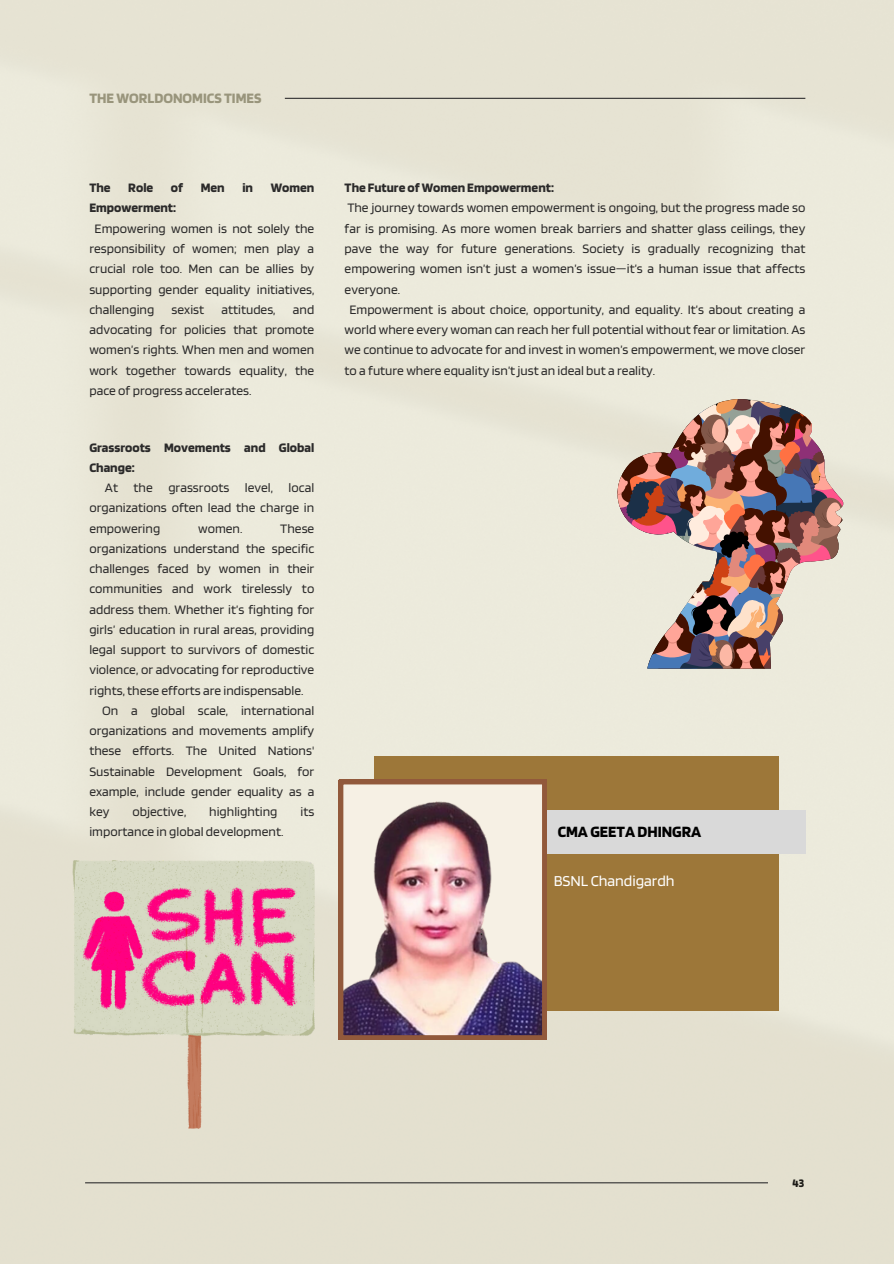
<style>
.page{position:relative;width:894px;height:1264px;background:#fff}
.page>*{position:absolute;margin:0;border:0;box-sizing:border-box;transform-origin:0 0}
.t1{font:700 16.35px "Blinker";color:#000}
.t2{font:15.75px "Blinker";letter-spacing:-.005em;color:#fff}
.t3{font:700 15px "Blinker";color:#99957c}
.t4{font:13.5px/20.2px "Blinker";color:#2b2a2a;text-align:justify}
.t5{font:700 13.5px/20.2px "Blinker";color:#2b2a2a}
.t6{font:700 12px "Blinker";color:#1c1b17}
</style>
<div class="page">
<div style="left:0;top:0;width:893px;height:1263px;background:#e9e6d7"></div>
<hr style="left:85px;top:1182px;width:682px;height:1px;background:#323232">
<hr style="left:285px;top:98px;width:520px;height:1px;background:#323232">
<svg style="left:614px;top:399px;width:229px;height:269px;background:#b59891"></svg>
<img style="left:73px;top:860px;width:241px;height:268px">
<div style="left:374px;top:757px;width:404px;height:254px;background:#9d7739"></div>
<div style="left:533px;top:809px;width:272px;height:44px;background:#d9d9d9"></div>
<img style="left:339px;top:780px;width:207px;height:259px">
<p class="t3" style="left:89px;top:88px;width:173px">THE WORLDONOMICS TIMES</p>
<p class="t5" style="left:89px;top:177px;width:23px">The</p>
<p class="t5" style="left:128px;top:177px;width:26px">Role</p>
<p class="t5" style="left:171px;top:177px;width:14px">of</p>
<p class="t5" style="left:201px;top:177px;width:25px">Men</p>
<p class="t5" style="left:242px;top:177px;width:12px">in</p>
<p class="t5" style="left:270px;top:177px;width:45px">Women</p>
<p class="t5" style="left:89px;top:197px;width:88px">Empowerment:</p>
<p class="t4" style="left:89px;top:218px;width:226px;text-indent:5px">Empowering women is not solely the responsibility of women; men play a crucial role too. Men can be allies by supporting gender equality initiatives, challenging</p>
<p class="t4" style="left:89px;top:299px;width:226px;text-indent:203px">and advocating for policies that promote women’s rights. When men and women work together towards equality, the pace of progress accelerates.</p>
<p class="t4" style="left:172px;top:299px;width:34px">sexist</p>
<p class="t4" style="left:221px;top:299px;width:56px">attitudes,</p>
<p class="t5" style="left:344px;top:177px;width:211px">The Future of Women Empowerment:</p>
<p class="t4" style="left:344px;top:197px;width:462px">The journey towards women empowerment is ongoing, but the progress made so far is promising. As more women break barriers and shatter glass ceilings, they pave the way for future generations. Society is gradually recognizing that empowering women isn’t just a women’s issue—it’s a human issue that affects everyone.</p>
<p class="t4" style="left:344px;top:299px;width:462px;text-indent:5px">Empowerment is about choice, opportunity, and equality. It’s about creating a world where every woman can reach her full potential without fear or limitation. As we continue to advocate for and invest in women’s empowerment, we move closer to a future where equality isn’tjust an ideal but a reality.</p>
<p class="t5" style="left:89px;top:436px;width:226px">Grassroots Movements and Global<br>Change:</p>
<p class="t4" style="left:89px;top:477px;width:226px;text-indent:16px">At the grassroots level, local organizations often lead the charge in empowering</p>
<p class="t4" style="left:89px;top:517px;width:226px;text-indent:191px">These organizations understand the specific challenges faced by women in their communities and work tirelessly to address them. Whether it’s fighting for girls’ education in rural areas, providing legal support to survivors of domestic violence, or advocating for reproductive rights, these efforts are indispensable.</p>
<p class="t4" style="left:89px;top:700px;width:226px;text-indent:13px">On a global scale, international organizations and movements amplify these efforts. The United Nations' Sustainable Development Goals, for example, include gender equality as a key</p>
<p class="t4" style="left:198px;top:517px;width:46px">women.</p>
<p class="t4" style="left:132px;top:801px;width:55px">objective,</p>
<p class="t4" style="left:209px;top:801px;width:70px">highlighting</p>
<p class="t4" style="left:300px;top:801px;width:15px">its</p>
<p class="t4" style="left:89px;top:821px;width:195px">importance in global development.</p>
<h2 class="t1" style="left:557px;top:821px;width:145px">CMAGEETADHINGRA</h2>
<h1 class="t2" style="left:553px;top:871px;width:122px">BSNL Chandigardh</h1>
<p class="t6" style="left:792px;top:1175px;width:13px">43</p>
</div>
